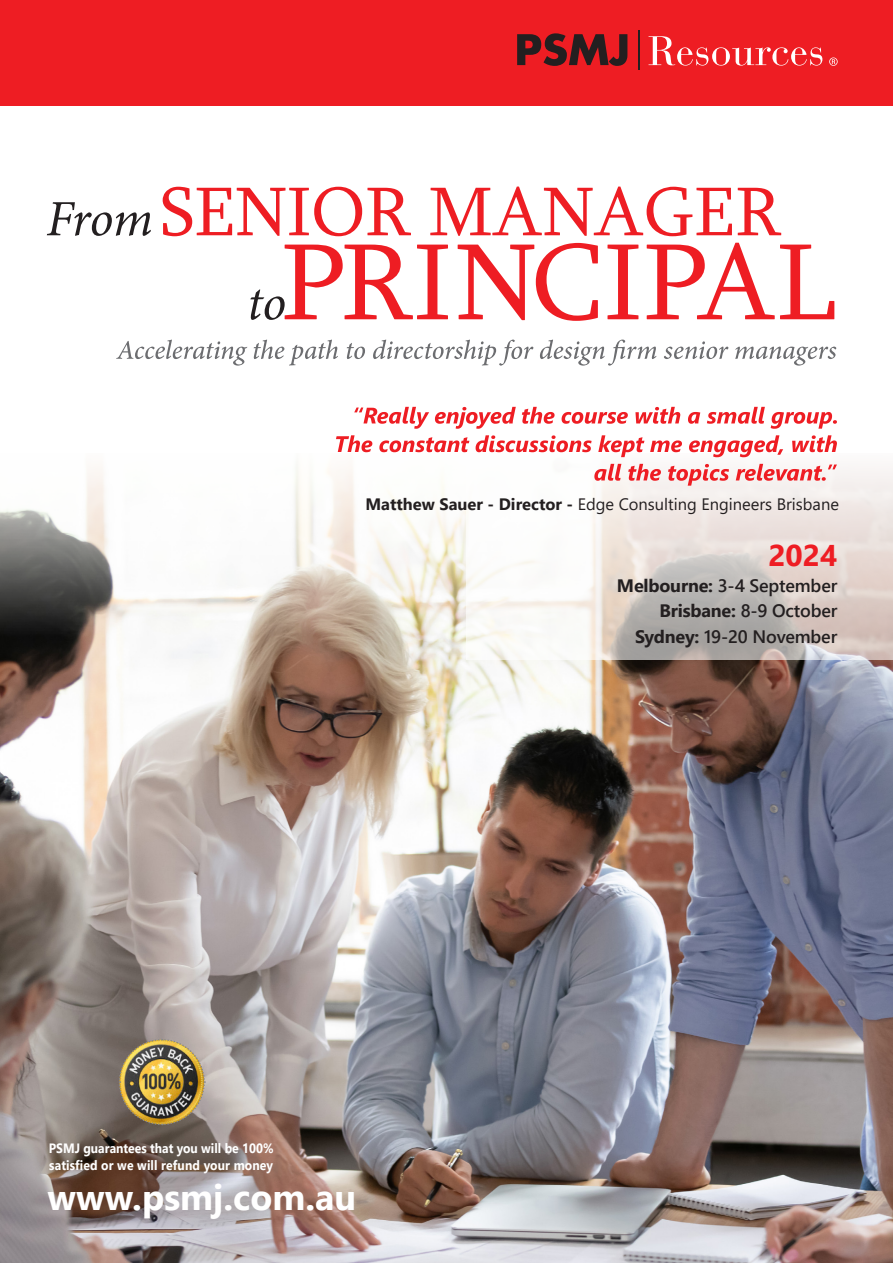
<style>
.page{position:relative;width:893px;height:1263px;background:#fff}
.page>*{position:absolute;margin:0;border:0;box-sizing:border-box;transform-origin:0 0}
.t1{font:700 36px "Segoe UI";color:#fff}
.t2{font:700 30px "Segoe UI";color:#ee1d23}
.t3{font:600 18px/25.5px "Segoe UI";letter-spacing:-.01em;color:#231f20;text-align:right}
.t4{font:16.5px "Segoe UI";color:#231f20}
.t5{font:700 13.5px/16.5px "Segoe UI";color:#fff;scale:.9 1}
.s1{font-weight:700}
</style>
<div class="page">
<img style="left:0;top:466px;width:893px;height:797px">
<svg style="left:116px;top:340px;width:720px;height:26px"></svg>
<svg style="left:47px;top:202px;width:104px;height:34px"></svg>
<svg style="left:163px;top:187px;width:618px;height:49px"></svg>
<svg style="left:250px;top:243px;width:584px;height:78px"></svg>
<svg style="left:467px;top:406px;width:426px;height:253px"></svg>
<svg style="left:354px;top:407px;width:483px;height:22px"></svg>
<svg style="left:336px;top:435px;width:501px;height:22px"></svg>
<svg style="left:594px;top:464px;width:243px;height:22px"></svg>
<div style="left:0;top:0;width:893px;height:106px;background:#ee1d23"></div>
<svg style="left:517px;top:33px;width:110px;height:33px"></svg>
<svg style="left:648px;top:36px;width:174px;height:30px"></svg>
<hr style="left:638px;top:31px;width:2px;height:39px;background:#231f20">
<svg style="left:829px;top:57px;width:9px;height:9px"></svg>
<img style="left:118px;top:1038px;width:88px;height:88px">
<p class="t4" style="left:365px;top:489px;width:475px"><span class="s1">Matthew Sauer - Director -</span> Edge Consulting Engineers Brisbane</p>
<p class="t2" style="left:768px;top:527px;width:70px">2024</p>
<p class="t3" style="left:617px;top:571px;width:222px"><span class="s1">Melbourne:</span> 3-4 September</p>
<p class="t3" style="left:635px;top:597px;width:204px"><span class="s1">Brisbane:</span> 8-9 October<br><span class="s1">Sydney:</span> 19-20 November</p>
<p class="t5" style="left:49px;top:1139px;width:251px">PSMJ guarantees that you will be 100% satisfied or we will refund your money</p>
<p class="t1" style="left:48px;top:1163px;width:310px">www.psmj.com.au</p>
</div>
